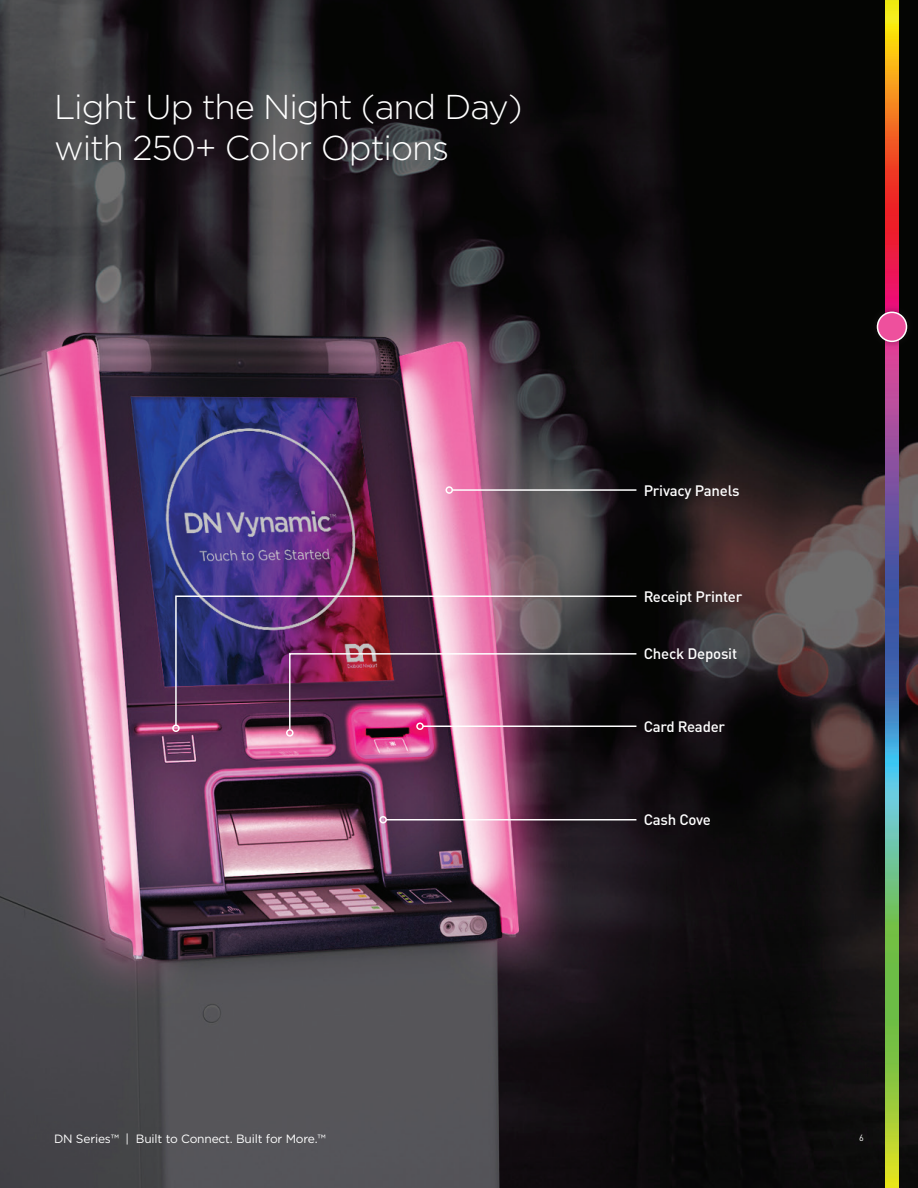
<style>
.page{position:relative;width:918px;height:1188px;background:#fff}
.page>*{position:absolute;margin:0;border:0;box-sizing:border-box;transform-origin:0 0}
.t1{font:300 34.5px/40.5px "Gotham";letter-spacing:-.03em;color:#fff}
.t2{font:500 15px "DIN Pro";letter-spacing:-.015em;color:#fff}
.t3{font:12px "Gotham";letter-spacing:-.015em;color:#fff}
.t4{font:9px "DIN Pro";color:#fff}
</style>
<div class="page">
<img style="left:0;top:0;width:918px;height:1188px">
<hr style="left:452px;top:489px;width:184px;height:2px;background:#fff">
<div style="left:446px;top:486px;width:7px;height:8px;border:2px solid #fff;border-radius:50%"></div>
<hr style="left:386px;top:819px;width:250px;height:1px;background:#fff">
<div style="left:379px;top:816px;width:8px;height:8px;border:2px solid #fff;border-radius:50%"></div>
<svg style="left:288px;top:727px;width:350px;height:4px"></svg>
<div style="left:286px;top:729px;width:8px;height:8px;border:2px solid #fff;border-radius:50%"></div>
<img style="left:174px;top:595px;width:464px;height:132px">
<div style="left:172px;top:724px;width:8px;height:8px;border:2px solid #fff;border-radius:50%"></div>
<img style="left:885px;top:0;width:13px;height:1188px">
<div style="left:869px;top:304px;width:46px;height:46px;background:#231f20;opacity:.5"></div>
<div style="left:877px;top:312px;width:30px;height:29px;background:#ee509d;border-radius:50%"></div>
<div style="left:877px;top:312px;width:30px;height:30px;border:2px solid #fff;border-radius:50%"></div>
<h1 class="t1" style="left:54px;top:86px;width:470px">Light Up the Night (and Day) with 250+ Color Options</h1>
<p class="t2" style="left:644px;top:479px;width:98px">Privacy Panels</p>
<p class="t2" style="left:644px;top:585px;width:100px">Receipt Printer</p>
<p class="t2" style="left:644px;top:642px;width:95px">Check Deposit</p>
<p class="t2" style="left:644px;top:715px;width:83px">Card Reader</p>
<p class="t2" style="left:644px;top:808px;width:69px">Cash Cove</p>
<p class="t3" style="left:54px;top:1131px;width:273px">DN Series™ | Built to Connect. Built for More.™</p>
<p class="t4" style="left:859px;top:1131px;width:6px">6</p>
</div>
